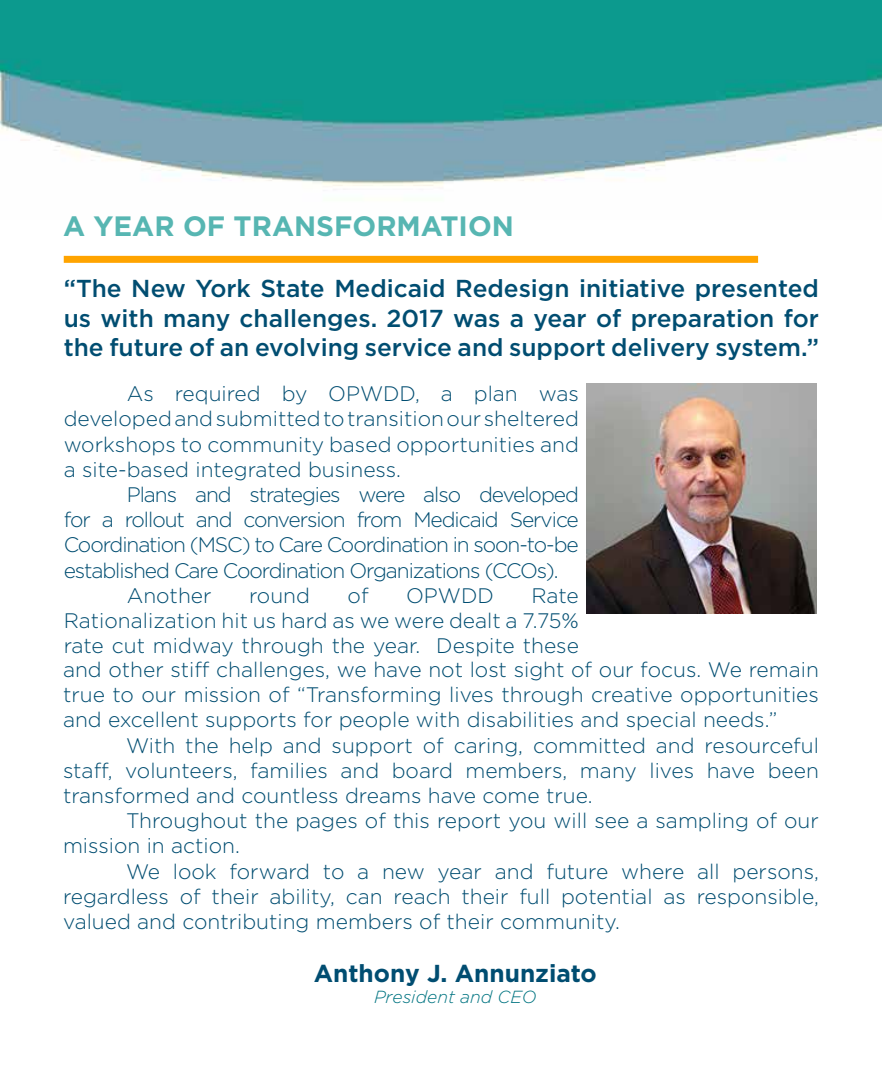
<style>
.page{position:relative;width:882px;height:1071px;background:#fff}
.page>*{position:absolute;margin:0;border:0;box-sizing:border-box;transform-origin:0 0}
.t1{font:700 28px "Gotham HTF";color:#57b6b2}
.t2{font:500 24.5px/29.4px "Gotham HTF";color:#004d71;text-align:justify}
.t3{font:700 24.5px "Gotham HTF";color:#004d71}
.t4{font:300 21px/25.2px "Gotham HTF";color:#004d71;text-align:justify}
.t5{font:300 21px "Gotham HTF";letter-spacing:-.05em;color:#004d71}
.t6{font:italic 300 17.5px "Gotham HTF";color:#007481}
</style>
<div class="page">
<img style="left:0;top:0;width:882px;height:187px">
<div style="left:64px;top:256px;width:694px;height:7px;background:#ffa400"></div>
<img style="left:587px;top:384px;width:230px;height:230px">
<h1 class="t1" style="left:63px;top:210px;width:452px">A YEAR OF TRANSFORMATION</h1>
<p class="t2" style="left:64px;top:274px;width:757px">“The New York State Medicaid Redesign initiative presented us with many challenges. 2017 was a year of preparation for the future of an evolving service and support delivery system.”</p>
<p class="t4" style="left:64px;top:381px;width:517px;text-indent:63px">As required by OPWDD, a plan was developed and submitted to transition our sheltered workshops to community based opportunities and a site-based integrated business.</p>
<p class="t5" style="left:127px;top:483px;width:454px">Plans and strategies were also developed</p>
<p class="t5" style="left:64px;top:508px;width:517px">for a rollout and conversion from Medicaid Service</p>
<p class="t5" style="left:64px;top:534px;width:517px">Coordination (MSC) to Care Coordination in soon-to-be</p>
<p class="t5" style="left:64px;top:559px;width:496px">established Care Coordination Organizations (CCOs).</p>
<p class="t4" style="left:127px;top:583px;width:86px">Another</p>
<p class="t4" style="left:249px;top:583px;width:62px">round</p>
<p class="t4" style="left:348px;top:583px;width:23px">of</p>
<p class="t4" style="left:406px;top:583px;width:89px">OPWDD</p>
<p class="t4" style="left:64px;top:583px;width:517px;text-indent:468px">Rate Rationalization hit us hard as we were dealt a 7.75% rate cut midway through the year. Despite these</p>
<p class="t4" style="left:63px;top:657px;width:758px">and other stiff challenges, we have not lost sight of our focus. We remain true to our mission of “Transforming lives through creative opportunities and excellent supports for people with disabilities and special needs.”</p>
<p class="t4" style="left:63px;top:732px;width:758px;text-indent:63px">With the help and support of caring, committed and resourceful staff, volunteers, families and board members, many lives have been transformed and countless dreams have come true.</p>
<p class="t4" style="left:63px;top:808px;width:757px;text-indent:63px">Throughout the pages of this report you will see a sampling of our mission in action.</p>
<p class="t4" style="left:63px;top:858px;width:758px;text-indent:63px">We look forward to a new year and future where all persons, regardless of their ability, can reach their full potential as responsible, valued and contributing members of their community.</p>
<p class="t3" style="left:314px;top:959px;width:285px">Anthony J. Annunziato</p>
<p class="t6" style="left:374px;top:987px;width:164px">President and CEO</p>
</div>
